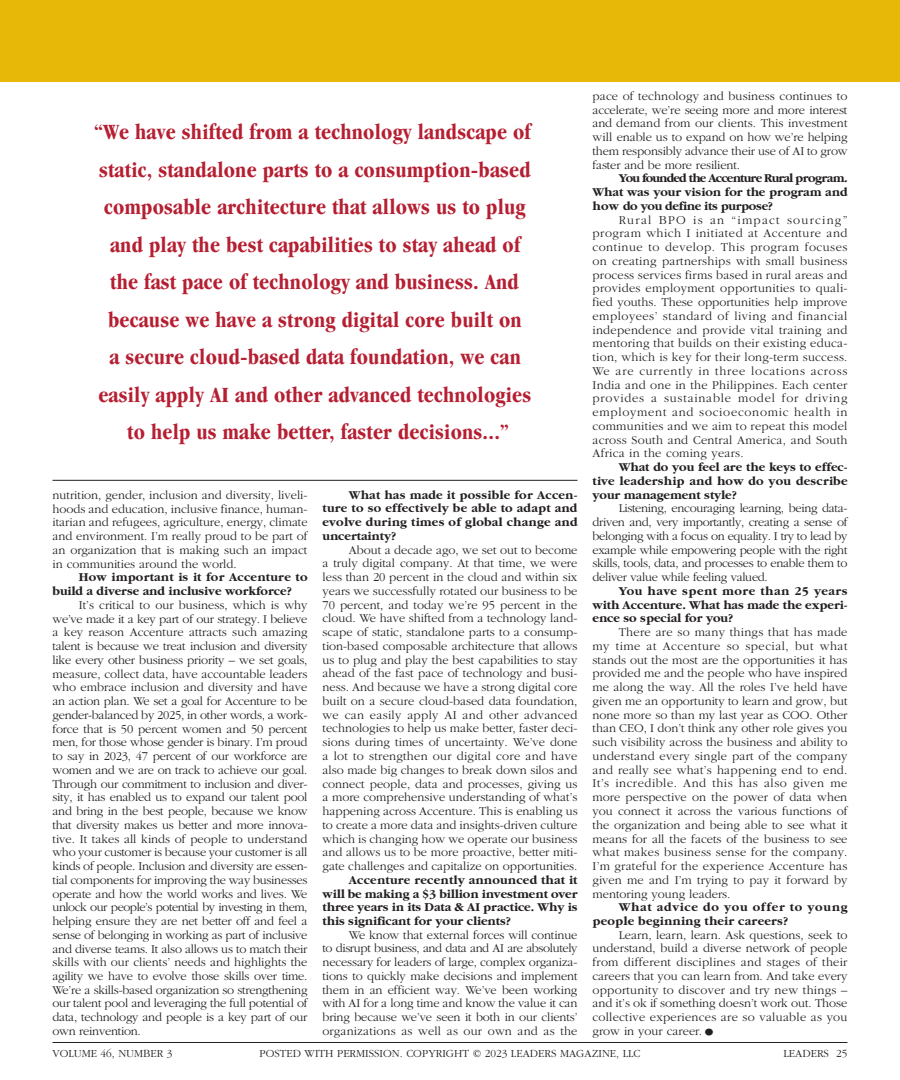
<style>
.page{position:relative;width:900px;height:1080px;background:#fff}
.page>*{position:absolute;margin:0;border:0;box-sizing:border-box;transform-origin:0 0}
.t1{font:700 condensed 22.5px/37.5px "Garamond";letter-spacing:.01em;color:#b61f32;text-align:center}
.t2{font:300 12.5px/13.8px "Garamond";color:#231f20;text-align:justify}
.t3{font:700 12.5px/13.8px "Garamond";color:#231f20;text-align:justify}
.t4{font:700 12.5px/13.8px "Garamond";letter-spacing:.02em;color:#231f20}
.t5{font:300 11.25px "Garamond";color:#231f20}
.s1{font-size:22.5px}
</style>
<div class="page">
<div style="left:0;top:0;width:900px;height:81px;background:#e8b809"></div>
<hr style="left:52px;top:480px;width:526px;height:1px;background:#231f20">
<hr style="left:52px;top:1042px;width:796px;height:1px;background:#231f20">
<p class="t1" style="left:94px;top:113px;width:439px">“We have shifted from a technology landscape of static, standalone parts to a consumption-based composable architecture that allows us to plug and play the best capabilities to stay ahead of the fast pace of technology and business. And because we have a strong digital core built on<br>a secure cloud-based data foundation, we can easily apply AI and other advanced technologies to help us make better, faster decisions...”</p>
<p class="t2" style="left:52px;top:488px;width:257px">nutrition, gender, inclusion and diversity, liveli&shy;hoods and education, inclusive finance, human&shy;itarian and refugees, agriculture, energy, climate and environment. I’m really proud to be part of an organization that is making such an impact in communities around the world.</p>
<p class="t3" style="left:52px;top:571px;width:257px;text-indent:26px">How important is it for Accenture to build a diverse and inclusive workforce?</p>
<p class="t2" style="left:52px;top:598px;width:257px;text-indent:26px">It’s critical to our business, which is why we’ve made it a key part of our strategy. I believe a key reason Accenture attracts such amazing talent is because we treat inclusion and diversity like every other business priority – we set goals, measure, collect data, have accountable leaders who embrace inclusion and diversity and have an action plan. We set a goal for Accenture to be gender-balanced by 2025, in other words, a work&shy;force that is 50 percent women and 50 percent men, for those whose gender is binary. I’m proud to say in 2023, 47 percent of our workforce are women and we are on track to achieve our goal.<br>Through our commitment to inclusion and diver&shy;sity, it has enabled us to expand our talent pool and bring in the best people, because we know that diversity makes us better and more innova&shy;tive. It takes all kinds of people to understand who your customer is because your customer is all kinds of people. Inclusion and diversity are essen&shy;tial components for improving the way businesses operate and how the world works and lives. We unlock our people’s potential by investing in them, helping ensure they are net better off and feel a sense of belonging in working as part of inclusive and diverse teams. It also allows us to match their skills with our clients’ needs and highlights the agility we have to evolve those skills over time.<br>We’re a skills-based organization so strengthening our talent pool and leveraging the full potential of data, technology and people is a key part of our own reinvention.</p>
<p class="t3" style="left:322px;top:488px;width:257px;text-indent:26px">What has made it possible for Accen&shy;ture to so effectively be able to adapt and evolve during times of global change and uncertainty?</p>
<p class="t2" style="left:322px;top:543px;width:257px;text-indent:26px">About a decade ago, we set out to become a truly digital company. At that time, we were less than 20 percent in the cloud and within six years we successfully rotated our business to be 70 percent, and today we’re 95 percent in the cloud. We have shifted from a technology land&shy;scape of static, standalone parts to a consump&shy;tion-based composable architecture that allows us to plug and play the best capabilities to stay ahead of the fast pace of technology and busi&shy;ness. And because we have a strong digital core built on a secure cloud-based data foundation, we can easily apply AI and other advanced technologies to help us make better, faster deci&shy;sions during times of uncertainty. We’ve done a lot to strengthen our digital core and have also made big changes to break down silos and connect people, data and processes, giving us a more comprehensive understanding of what’s happening across Accenture. This is enabling us to create a more data and insights-driven culture which is changing how we operate our business and allows us to be more proactive, better miti&shy;gate challenges and capitalize on opportunities.</p>
<p class="t3" style="left:322px;top:873px;width:257px;text-indent:26px">Accenture recently announced that it will be making a $3 billion investment over three years in its Data &amp; AI practice. Why is this significant for your clients?</p>
<p class="t2" style="left:322px;top:928px;width:257px;text-indent:26px">We know that external forces will continue to disrupt business, and data and AI are absolutely necessary for leaders of large, complex organiza&shy;tions to quickly make decisions and implement them in an efficient way. We’ve been working with AI for a long time and know the value it can bring because we’ve seen it both in our clients’ organizations as well as our own and as the</p>
<p class="t2" style="left:592px;top:89px;width:257px">pace of technology and business continues to accelerate, we’re seeing more and more interest and demand from our clients. This investment will enable us to expand on how we’re helping them responsibly advance their use of AI to grow faster and be more resilient.</p>
<p class="t3" style="left:592px;top:172px;width:257px;text-indent:26px">You founded the Accenture Rural program.<br>What was your vision for the program and how do you define its purpose?</p>
<p class="t2" style="left:592px;top:213px;width:257px;text-indent:26px">Rural BPO is an “impact sourcing” program which I initiated at Accenture and continue to develop. This program focuses on creating partnerships with small business process services firms based in rural areas and provides employment opportunities to quali&shy;fied youths. These opportunities help improve employees’ standard of living and financial independence and provide vital training and mentoring that builds on their existing educa&shy;tion, which is key for their long-term success.<br>We are currently in three locations across India and one in the Philippines. Each center provides a sustainable model for driving employment and socioeconomic health in communities and we aim to repeat this model across South and Central America, and South Africa in the coming years.</p>
<p class="t3" style="left:592px;top:461px;width:257px;text-indent:26px">What do you feel are the keys to effec&shy;tive leadership and how do you describe your management style?</p>
<p class="t2" style="left:592px;top:502px;width:257px;text-indent:26px">Listening, encouraging learning, being data&shy;driven and, very importantly, creating a sense of belonging with a focus on equality. I try to lead by example while empowering people with the right skills, tools, data, and processes to enable them to deliver value while feeling valued.</p>
<p class="t3" style="left:592px;top:584px;width:257px;text-indent:26px">You have spent more than 25 years with Accenture. What has made the experi&shy;ence so special for you?</p>
<p class="t2" style="left:592px;top:626px;width:257px;text-indent:26px">There are so many things that has made my time at Accenture so special, but what stands out the most are the opportunities it has provided me and the people who have inspired me along the way. All the roles I’ve held have given me an opportunity to learn and grow, but none more so than my last year as COO. Other than CEO, I don’t think any other role gives you such visibility across the business and ability to understand every single part of the company and really see what’s happening end to end.<br>It’s incredible. And this has also given me more perspective on the power of data when you connect it across the various functions of the organization and being able to see what it means for all the facets of the business to see what makes business sense for the company.<br>I’m grateful for the experience Accenture has given me and I’m trying to pay it forward by mentoring young leaders.</p>
<p class="t4" style="left:592px;top:901px;width:257px;text-indent:26px">What advice do you offer to young people beginning their careers?</p>
<p class="t2" style="left:592px;top:928px;width:257px;text-indent:26px">Learn, learn, learn. Ask questions, seek to understand, build a diverse network of people from different disciplines and stages of their careers that you can learn from. And take every opportunity to discover and try new things – and it’s ok if something doesn’t work out. Those collective experiences are so valuable as you grow in your career.<span class="s1">•</span></p>
<p class="t5" style="left:52px;top:1048px;width:121px">VOLUME 46, NUMBER 3</p>
<p class="t5" style="left:259px;top:1048px;width:383px">POSTED WITH PERMISSION. COPYRIGHT © 2023 LEADERS MAGAZINE, LLC</p>
<p class="t5" style="left:784px;top:1048px;width:65px">LEADERS 25</p>
</div>
